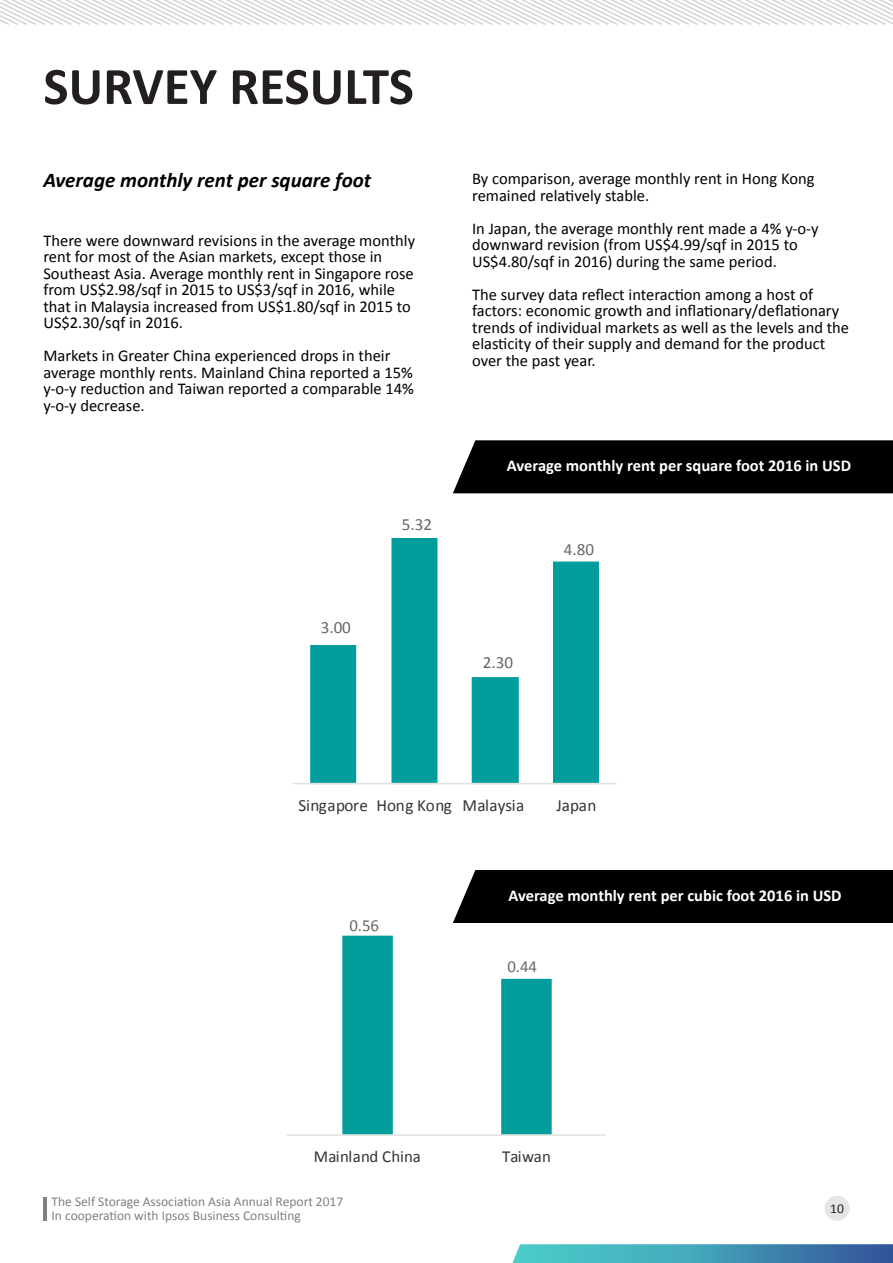
<style>
.page{position:relative;width:893px;height:1263px;background:#fff}
.page>*{position:absolute;margin:0;border:0;box-sizing:border-box;transform-origin:0 0}
.t1{font:700 53.1px "Calibri";color:#231f20}
.t2{font:italic 700 21px "Calibri";color:#000}
.t3{font:17.1px "Calibri";color:#363534}
.t4{font:17.1px "Calibri";letter-spacing:-.005em;color:#696766}
.t5{font:16.8px "Calibri";letter-spacing:.015em;color:#363534}
.t6{font:16.8px "Calibri";color:#696766}
.t7{font:16.5px/16.5px "Calibri";color:#000}
.t8{font:700 16.5px "Calibri";color:#fff}
.t9{font:13.5px/13.5px "Calibri";color:#808082}
.t10{font:13.5px "Calibri";color:#231f20}
</style>
<div class="page">
<div style="left:453px;top:440px;width:440px;height:53px;background:#000"></div>
<div style="left:453px;top:870px;width:440px;height:53px;background:#000"></div>
<hr style="left:44px;top:1198px;width:3px;height:23px;background:#808082">
<svg style="left:512px;top:1244px;width:381px;height:19px;background:#459bb7"></svg>
<svg style="left:0;top:1px;width:893px;height:23px"></svg>
<div style="left:825px;top:1196px;width:24px;height:25px;background:#e4e5e6;border-radius:50%"></div>
<svg style="left:310px;top:538px;width:289px;height:245px"></svg>
<hr style="left:293px;top:783px;width:324px;height:1px;background:#e1e1e0">
<svg style="left:342px;top:936px;width:210px;height:198px"></svg>
<hr style="left:287px;top:1134px;width:319px;height:2px;background:#e1e1e0">
<h1 class="t1" style="left:43px;top:52px;width:372px">SURVEY RESULTS</h1>
<p class="t2" style="left:43px;top:167px;width:329px">Average monthly rent per square foot</p>
<p class="t7" style="left:43px;top:232px;width:373px">There were downward revisions in the average monthly rent for most of the Asian markets, except those in Southeast Asia. Average monthly rent in Singapore rose from US$2.98/sqf in 2015 to US$3/sqf in 2016, while that in Malaysia increased from US$1.80/sqf in 2015 to US$2.30/sqf in 2016.</p>
<p class="t7" style="left:43px;top:347px;width:372px">Markets in Greater China experienced drops in their average monthly rents. Mainland China reported a 15% y-o-y reduction and Taiwan reported a comparable 14% y-o-y decrease.</p>
<p class="t4" style="left:321px;top:616px;width:32px">3.00</p>
<p class="t4" style="left:402px;top:513px;width:32px">5.32</p>
<p class="t7" style="left:472px;top:170px;width:344px">By comparison, average monthly rent in Hong Kong remained relatively stable.</p>
<p class="t7" style="left:472px;top:220px;width:348px">In Japan, the average monthly rent made a 4% y-o-y downward revision (from US$4.99/sqf in 2015 to<br>US$4.80/sqf in 2016) during the same period.</p>
<p class="t7" style="left:472px;top:286px;width:379px">The survey data reflect interaction among a host of factors: economic growth and inflationary/deflationary trends of individual markets as well as the levels and the elasticity of their supply and demand for the product over the past year.</p>
<p class="t8" style="left:507px;top:455px;width:346px">Average monthly rent per square foot 2016 in USD</p>
<p class="t4" style="left:483px;top:652px;width:32px">2.30</p>
<p class="t4" style="left:564px;top:539px;width:32px">4.80</p>
<p class="t3" style="left:299px;top:794px;width:227px">Singapore Hong Kong Malaysia</p>
<p class="t3" style="left:556px;top:794px;width:41px">Japan</p>
<p class="t6" style="left:349px;top:914px;width:31px">0.56</p>
<p class="t8" style="left:508px;top:885px;width:335px">Average monthly rent per cubic foot 2016 in USD</p>
<p class="t6" style="left:507px;top:956px;width:31px">0.44</p>
<p class="t5" style="left:314px;top:1145px;width:108px">Mainland China</p>
<p class="t5" style="left:502px;top:1145px;width:50px">Taiwan</p>
<p class="t9" style="left:52px;top:1195px;width:293px">The Self Storage Association Asia Annual Report 2017<br>In cooperation with Ipsos Business Consulting</p>
<p class="t10" style="left:830px;top:1200px;width:15px">10</p>
</div>
